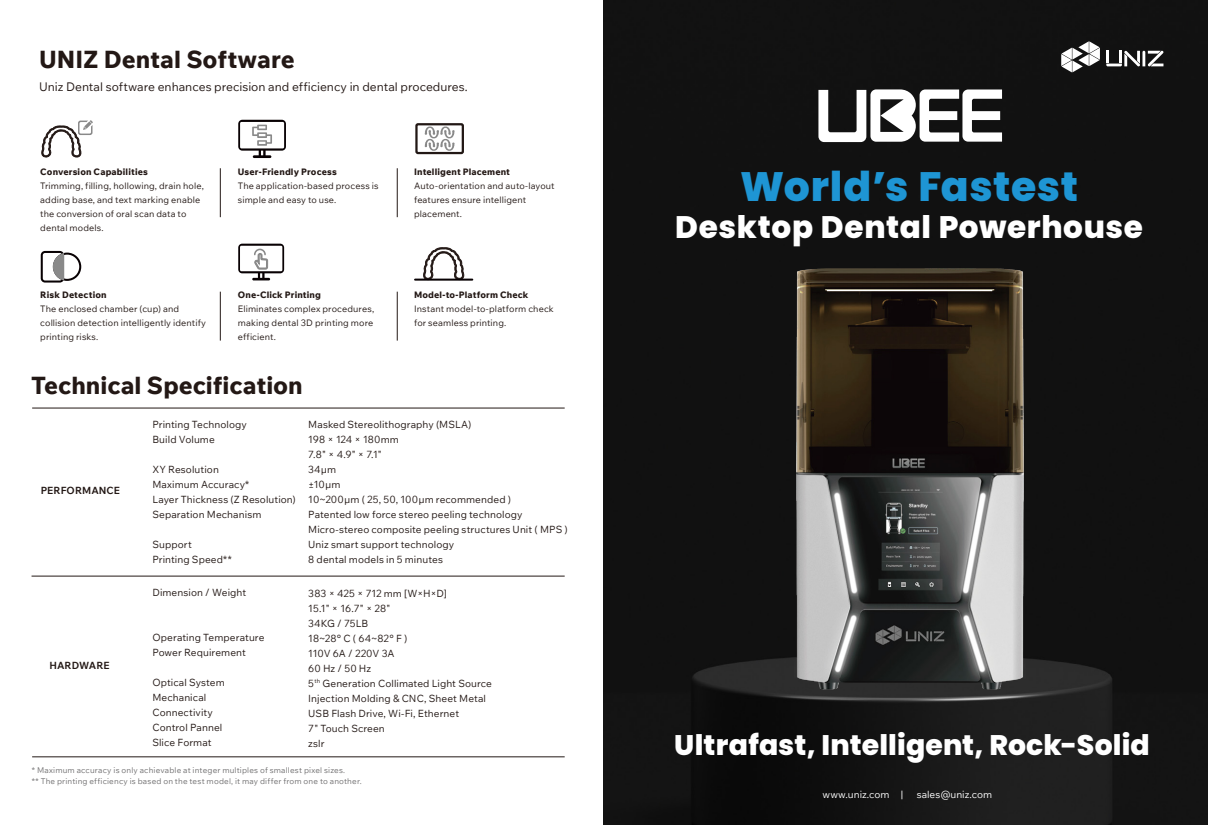
<style>
.page{position:relative;width:1208px;height:825px;background:#fff}
.page>*{position:absolute;margin:0;border:0;box-sizing:border-box;transform-origin:0 0}
.t1{font:800 41px "Poppins";letter-spacing:.015em;color:#1e95d4}
.t2{font:800 31.1px "Poppins";letter-spacing:.02em;color:#fff}
.t3{font:800 28.3px "Poppins";letter-spacing:.005em;color:#fff}
.t4{font:800 24px "Wix Madefor Text";color:#231815}
.t5{font:12px "Wix Madefor Text";color:#231815}
.t6{font:10px/15px "Wix Madefor Text";letter-spacing:.01em;color:#231815}
.t7{font:10px "Wix Madefor Text";color:#fff}
.t8{font:700 10px "Wix Madefor Text";letter-spacing:.005em;color:#231815}
.t9{font:9px/14px "Wix Madefor Text";letter-spacing:.015em;color:#231815}
.t10{font:800 9px "Wix Madefor Text";letter-spacing:.015em;color:#231815}
.t11{font:8px/11px "Wix Madefor Text";letter-spacing:.025em;color:#717071}
</style>
<div class="page">
<img style="left:604px;top:0;width:604px;height:825px">
<hr style="left:32px;top:576px;width:532px;height:1px;background:#231815">
<hr style="left:32px;top:408px;width:532px;height:1px;background:#231815">
<hr style="left:32px;top:757px;width:532px;height:1px;background:#231815">
<hr style="left:220px;top:168px;width:1px;height:49px;background:#231815">
<hr style="left:397px;top:168px;width:1px;height:49px;background:#231815">
<hr style="left:220px;top:292px;width:1px;height:49px;background:#231815">
<hr style="left:397px;top:292px;width:1px;height:49px;background:#231815">
<svg style="left:41px;top:120px;width:52px;height:38px"></svg>
<svg style="left:425px;top:126px;width:29px;height:25px"></svg>
<div style="left:415px;top:123px;width:49px;height:31px;border:2px solid #221815;border-radius:2px"></div>
<svg style="left:238px;top:244px;width:46px;height:36px"></svg>
<svg style="left:238px;top:120px;width:48px;height:38px"></svg>
<div style="left:41px;top:251px;width:23px;height:32px;border:2px solid #080103;border-radius:3px"></div>
<div style="left:53px;top:253px;width:28px;height:28px;border:2px solid #080103;border-radius:50%"></div>
<svg style="left:53px;top:253px;width:11px;height:28px"></svg>
<svg style="left:423px;top:247px;width:41px;height:32px"></svg>
<hr style="left:415px;top:279px;width:57px;height:2px;background:#080103">
<svg style="left:818px;top:89px;width:184px;height:53px"></svg>
<img style="left:795px;top:267px;width:230px;height:423px">
<svg style="left:1061px;top:41px;width:39px;height:31px"></svg>
<svg style="left:1106px;top:50px;width:58px;height:17px"></svg>
<h3 class="t4" style="left:39px;top:40px;width:257px">UNIZ Dental Software</h3>
<p class="t5" style="left:39px;top:77px;width:430px">Uniz Dental software enhances precision and efficiency in dental procedures.</p>
<p class="t10" style="left:40px;top:164px;width:109px">Conversion Capabilities</p>
<p class="t9" style="left:40px;top:178px;width:165px">Trimming, filling, hollowing, drain hole, adding base, and text marking enable the conversion of oral scan data to dental models.</p>
<p class="t10" style="left:40px;top:287px;width:68px">Risk Detection</p>
<p class="t9" style="left:40px;top:301px;width:167px">The enclosed chamber (cup) and collision detection intelligently identify printing risks.</p>
<p class="t10" style="left:238px;top:164px;width:100px">User-Friendly Process</p>
<p class="t9" style="left:238px;top:178px;width:142px">The application-based process is simple and easy to use.</p>
<p class="t10" style="left:238px;top:287px;width:85px">One-Click Printing</p>
<p class="t9" style="left:238px;top:301px;width:138px;text-align:justify">Eliminates complex procedures, making dental 3D printing more efficient.</p>
<p class="t10" style="left:414px;top:164px;width:97px">Intelligent Placement</p>
<p class="t9" style="left:414px;top:178px;width:142px">Auto-orientation and auto-layout features ensure intelligent placement.</p>
<p class="t10" style="left:414px;top:287px;width:116px">Model-to-Platform Check</p>
<p class="t9" style="left:414px;top:301px;width:141px">Instant model-to-platform check for seamless printing.</p>
<h3 class="t4" style="left:31px;top:366px;width:273px">Technical Specification</h3>
<p class="t6" style="left:152px;top:416px;width:96px">Printing Technology<br>Build Volume</p>
<p class="t6" style="left:152px;top:461px;width:145px">XY Resolution<br>Maximum Accuracy*<br>Layer Thickness (Z Resolution)<br>Separation Mechanism</p>
<p class="t6" style="left:152px;top:536px;width:81px">Support<br>Printing Speed**</p>
<p class="t6" style="left:308px;top:416px;width:261px">Masked Stereolithography (MSLA)<br>198 × 124 × 180mm<br>7.8" × 4.9" × 7.1"<br>34µm<br>±10µm<br>10~200µm ( 25, 50, 100µm recommended )<br>Patented low force stereo peeling technology<br>Micro-stereo composite peeling structures Unit ( MPS )<br>Uniz smart support technology<br>8 dental models in 5 minutes</p>
<p class="t6" style="left:308px;top:585px;width:185px">383 × 425 × 712 mm [W×H×D]<br>15.1" × 16.7" × 28"<br>34KG / 75LB<br>18~28° C ( 64~82° F )<br>110V 6A / 220V 3A<br>60 Hz / 50 Hz<br>5<sup>th</sup> Generation Collimated Light Source<br>Injection Molding &amp; CNC, Sheet Metal<br>USB Flash Drive, Wi-Fi, Ethernet<br>7" Touch Screen<br>zslr</p>
<p class="t8" style="left:41px;top:483px;width:81px">PERFORMANCE</p>
<p class="t6" style="left:152px;top:585px;width:95px">Dimension / Weight</p>
<p class="t6" style="left:152px;top:630px;width:114px">Operating Temperature<br>Power Requirement</p>
<p class="t6" style="left:152px;top:675px;width:74px">Optical System<br>Mechanical<br>Connectivity<br>Control Pannel<br>Slice Format</p>
<p class="t8" style="left:50px;top:658px;width:62px">HARDWARE</p>
<p class="t11" style="left:32px;top:764px;width:331px">* Maximum accuracy is only achievable at integer multiples of smallest pixel sizes.<br>** The printing efficiency is based on the test model, it may differ from one to another.</p>
<h1 class="t1" style="left:740px;top:163px;width:339px">World’s Fastest</h1>
<h2 class="t2" style="left:675px;top:209px;width:469px">Desktop Dental Powerhouse</h2>
<h3 class="t3" style="left:674px;top:729px;width:477px">Ultrafast, Intelligent, Rock-Solid</h3>
<p class="t7" style="left:822px;top:786px;width:82px">www.uniz.com |</p>
<p class="t7" style="left:916px;top:786px;width:77px">sales@uniz.com</p>
</div>
